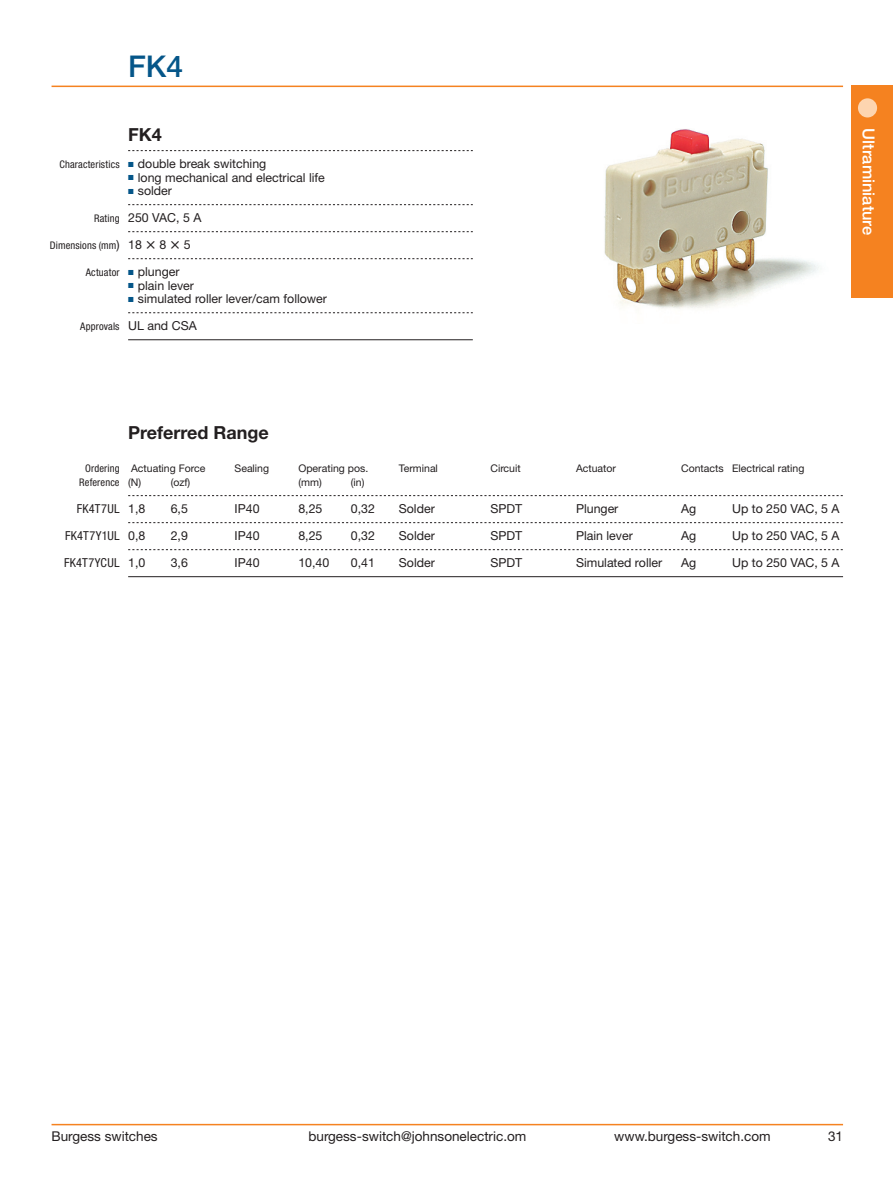
<style>
.page{position:relative;width:893px;height:1187px;background:#fff}
.page>*{position:absolute;margin:0;border:0;box-sizing:border-box;transform-origin:0 0}
.t1{font:500 30px "Helvetica Neue LT Pro";color:#055689}
.t2{font:700 18px "Helvetica Neue LT Pro";color:#231f20}
.t3{font:500 16.5px "Helvetica Neue LT Pro";color:#fff}
.t4{font:13.5px "Helvetica Neue LT Pro";color:#231f20}
.t5{font:12.3px/27px "Helvetica Neue LT Pro";color:#231f20;text-align:center}
.t6{font:condensed 12.3px "Helvetica Neue LT Pro";letter-spacing:.025em;color:#231f20}
.t7{font:10.5px "Helvetica Neue LT Pro";color:#231f20}
.t8{font:condensed 10.5px "Helvetica Neue LT Pro";letter-spacing:.015em;color:#231f20}
.s1{font-stretch:condensed;font-size:10.5px}
.s2{color:#055689}
.s3{font-stretch:normal;font-size:12.3px}
.s4{font-stretch:condensed}
.s5{font-stretch:normal}
</style>
<div class="page">
<hr style="left:52px;top:86px;width:790px;height:1px;background:#f58220">
<div style="left:851px;top:86px;width:41px;height:212px;background:#f58220"></div>
<div style="left:857px;top:98px;width:19px;height:19px;background:#fdd5b0;border-radius:50%"></div>
<hr style="left:52px;top:1123px;width:790px;height:1px;background:#f58220">
<img style="left:604px;top:129px;width:215px;height:180px">
<svg style="left:128px;top:150px;width:344px;height:1px"></svg>
<svg style="left:128px;top:204px;width:344px;height:1px"></svg>
<svg style="left:128px;top:231px;width:344px;height:1px"></svg>
<svg style="left:128px;top:258px;width:344px;height:1px"></svg>
<svg style="left:128px;top:312px;width:344px;height:1px"></svg>
<hr style="left:128px;top:339px;width:344px;height:1px;background:#231f20">
<svg style="left:128px;top:495px;width:714px;height:1px"></svg>
<svg style="left:128px;top:522px;width:714px;height:1px"></svg>
<svg style="left:128px;top:549px;width:714px;height:1px"></svg>
<hr style="left:128px;top:576px;width:714px;height:1px;background:#231f20">
<h1 class="t1" style="left:128px;top:48px;width:57px">FK4</h1>
<h2 class="t2" style="left:128px;top:123px;width:35px">FK4</h2>
<p class="t5" style="left:59px;top:150px;width:208px"><span class="s1">Characteristics</span> <span class="s2">■</span> double break switching</p>
<p class="t5" style="left:128px;top:163px;width:198px"><span class="s2">■</span> long mechanical and electrical life</p>
<p class="t5" style="left:94px;top:177px;width:109px"><span class="s2">■</span> solder<br><span class="s1">Rating</span> 250 VAC, 5 A</p>
<p class="t8" style="left:50px;top:239px;width:142px">Dimensions (mm<span class="s3">) 18</span> • <span class="s3">8</span> • <span class="s3">5</span></p>
<p class="t8" style="left:86px;top:266px;width:95px">Actuator <span class="s2">■</span> <span class="s3">plunger</span></p>
<p class="t5" style="left:128px;top:271px;width:67px"><span class="s2">■</span> plain lever</p>
<p class="t5" style="left:128px;top:285px;width:200px"><span class="s2">■</span> simulated roller lever/cam follower</p>
<p class="t8" style="left:80px;top:320px;width:118px">Approvals <span class="s3">UL and CSA</span></p>
<h3 class="t3" style="left:878px;top:128px;width:108px;rotate:90deg">Ultraminiature</h3>
<h2 class="t2" style="left:128px;top:421px;width:142px">Preferred Range</h2>
<p class="t7" style="left:85px;top:462px;width:122px"><span class="s4">Ordering</span> Actuating Force</p>
<p class="t7" style="left:234px;top:462px;width:36px">Sealing</p>
<p class="t7" style="left:298px;top:462px;width:71px">Operating pos.</p>
<p class="t7" style="left:399px;top:462px;width:41px">Terminal</p>
<p class="t7" style="left:490px;top:462px;width:32px">Circuit</p>
<p class="t7" style="left:576px;top:462px;width:42px">Actuator</p>
<p class="t7" style="left:681px;top:462px;width:125px">Contacts Electrical rating</p>
<p class="t8" style="left:79px;top:476px;width:63px">Reference <span class="s5">(N)</span></p>
<p class="t7" style="left:171px;top:475px;width:21px">(ozf)</p>
<p class="t7" style="left:298px;top:475px;width:25px">(mm)</p>
<p class="t7" style="left:351px;top:475px;width:15px">(in)</p>
<p class="t6" style="left:77px;top:501px;width:70px">FK4T7UL <span class="s5">1,8</span></p>
<p class="t5" style="left:171px;top:494px;width:19px">6,5</p>
<p class="t5" style="left:234px;top:494px;width:26px">IP40</p>
<p class="t5" style="left:298px;top:494px;width:26px">8,25</p>
<p class="t5" style="left:351px;top:494px;width:26px">0,32</p>
<p class="t5" style="left:399px;top:494px;width:37px">Solder</p>
<p class="t5" style="left:490px;top:494px;width:33px">SPDT</p>
<p class="t5" style="left:576px;top:494px;width:44px">Plunger</p>
<p class="t5" style="left:681px;top:494px;width:17px">Ag</p>
<p class="t5" style="left:732px;top:494px;width:109px">Up to 250 VAC, 5 A</p>
<p class="t6" style="left:65px;top:528px;width:82px">FK4T7Y1UL <span class="s5">0,8</span></p>
<p class="t5" style="left:171px;top:521px;width:19px">2,9</p>
<p class="t5" style="left:234px;top:521px;width:26px">IP40</p>
<p class="t5" style="left:298px;top:521px;width:26px">8,25</p>
<p class="t5" style="left:351px;top:521px;width:26px">0,32</p>
<p class="t5" style="left:399px;top:521px;width:37px">Solder</p>
<p class="t5" style="left:490px;top:521px;width:33px">SPDT</p>
<p class="t5" style="left:576px;top:521px;width:58px">Plain lever</p>
<p class="t5" style="left:681px;top:521px;width:17px">Ag</p>
<p class="t5" style="left:732px;top:521px;width:109px">Up to 250 VAC, 5 A</p>
<p class="t6" style="left:64px;top:555px;width:83px">FK4T7YCUL <span class="s5">1,0</span></p>
<p class="t5" style="left:171px;top:548px;width:19px">3,6</p>
<p class="t5" style="left:234px;top:548px;width:26px">IP40</p>
<p class="t5" style="left:298px;top:548px;width:32px">10,40</p>
<p class="t5" style="left:351px;top:548px;width:26px">0,41</p>
<p class="t5" style="left:399px;top:548px;width:37px">Solder</p>
<p class="t5" style="left:490px;top:548px;width:33px">SPDT</p>
<p class="t5" style="left:576px;top:548px;width:88px">Simulated roller</p>
<p class="t5" style="left:681px;top:548px;width:17px">Ag</p>
<p class="t5" style="left:732px;top:548px;width:109px">Up to 250 VAC, 5 A</p>
<p class="t4" style="left:52px;top:1127px;width:108px">Burgess switches</p>
<p class="t4" style="left:308px;top:1127px;width:219px">burgess-switch@johnsonelectric.om</p>
<p class="t4" style="left:614px;top:1127px;width:158px">www.burgess-switch.com</p>
<p class="t4" style="left:827px;top:1127px;width:17px">31</p>
</div>
